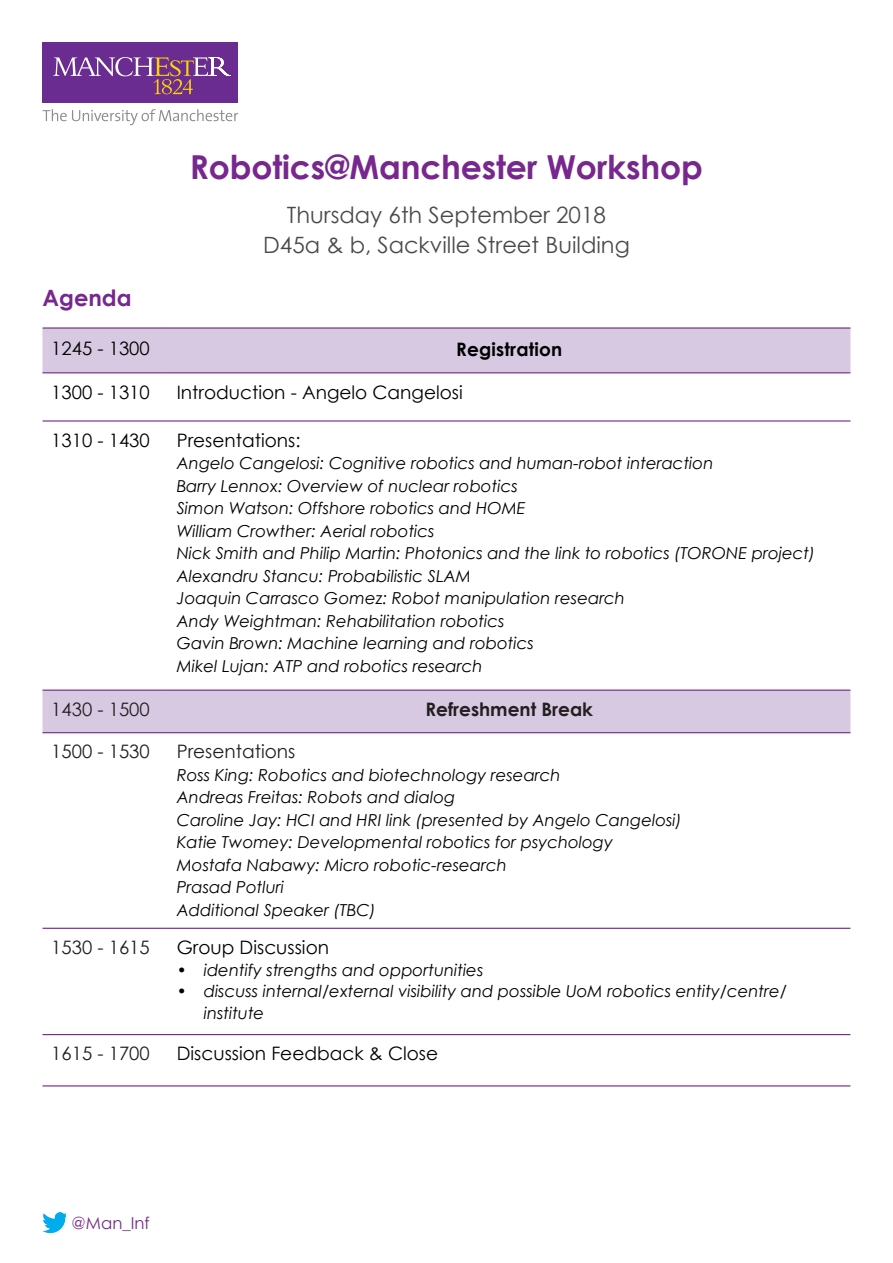
<style>
.page{position:relative;width:893px;height:1263px;background:#fff}
.page>*{position:absolute;margin:0;border:0;box-sizing:border-box;transform-origin:0 0}
.t1{font:700 33px "Century Gothic";letter-spacing:-.005em;color:#77278d}
.t2{font:22.5px "Century Gothic";color:#494a4b}
.t3{font:700 22.5px "Century Gothic";color:#77278d}
.t4{font:18.6px "Century Gothic";color:#000}
.t5{font:18.6px "Century Gothic";color:#231f20}
.t6{font:700 18.6px "Century Gothic";color:#231f20}
.t7{font:700 18.6px "Century Gothic";letter-spacing:.01em;color:#000}
.t8{font:italic 16.5px/21.6px "Century Gothic";color:#000}
.t9{font:16.5px "Century Gothic";color:#77278d}
</style>
<div class="page">
<svg style="left:43px;top:329px;width:807px;height:403px"></svg>
<hr style="left:43px;top:327px;width:125px;height:2px;background:#77278d">
<hr style="left:168px;top:327px;width:682px;height:2px;background:#77278d">
<hr style="left:43px;top:372px;width:125px;height:1px;background:#77278d">
<hr style="left:168px;top:372px;width:682px;height:1px;background:#77278d">
<hr style="left:43px;top:420px;width:125px;height:2px;background:#77278d">
<hr style="left:168px;top:420px;width:682px;height:2px;background:#77278d">
<hr style="left:43px;top:689px;width:125px;height:2px;background:#77278d">
<hr style="left:168px;top:689px;width:682px;height:2px;background:#77278d">
<hr style="left:43px;top:732px;width:125px;height:1px;background:#77278d">
<hr style="left:168px;top:732px;width:682px;height:1px;background:#77278d">
<hr style="left:43px;top:928px;width:125px;height:1px;background:#77278d">
<hr style="left:168px;top:928px;width:682px;height:1px;background:#77278d">
<hr style="left:43px;top:1034px;width:125px;height:1px;background:#77278d">
<hr style="left:168px;top:1034px;width:682px;height:1px;background:#77278d">
<hr style="left:43px;top:1085px;width:125px;height:1px;background:#77278d">
<hr style="left:168px;top:1085px;width:682px;height:1px;background:#77278d">
<div style="left:43px;top:43px;width:195px;height:60px;background:#6a2c91"></div>
<svg style="left:53px;top:57px;width:178px;height:37px"></svg>
<svg style="left:43px;top:109px;width:195px;height:16px"></svg>
<img style="left:43px;top:1213px;width:23px;height:20px">
<p class="t3" style="left:43px;top:281px;width:91px">Agenda</p>
<p class="t1" style="left:190px;top:142px;width:514px">Robotics@Manchester Workshop</p>
<p class="t2" style="left:287px;top:199px;width:320px">Thursday 6th September 2018</p>
<p class="t2" style="left:263px;top:229px;width:368px">D45a &amp; b, Sackville Street Building</p>
<p class="t4" style="left:51px;top:335px;width:100px">1245 - 1300</p>
<p class="t7" style="left:456px;top:335px;width:108px">Registration</p>
<p class="t4" style="left:51px;top:379px;width:100px">1300 - 1310</p>
<p class="t4" style="left:177px;top:379px;width:288px">Introduction - Angelo Cangelosi</p>
<p class="t4" style="left:51px;top:427px;width:100px">1310 - 1430</p>
<p class="t4" style="left:177px;top:427px;width:125px">Presentations:</p>
<p class="t8" style="left:177px;top:452px;width:538px">Angelo Cangelosi: Cognitive robotics and human-robot interaction</p>
<p class="t8" style="left:177px;top:475px;width:343px">Barry Lennox: Overview of nuclear robotics</p>
<p class="t8" style="left:177px;top:497px;width:350px">Simon Watson: Offshore robotics and HOME</p>
<p class="t8" style="left:177px;top:520px;width:259px">William Crowther: Aerial robotics</p>
<p class="t8" style="left:177px;top:542px;width:640px">Nick Smith and Philip Martin: Photonics and the link to robotics (TORONE project)</p>
<p class="t8" style="left:177px;top:565px;width:296px">Alexandru Stancu: Probabilistic SLAM</p>
<p class="t8" style="left:177px;top:587px;width:450px">Joaquin Carrasco Gomez: Robot manipulation research</p>
<p class="t8" style="left:177px;top:610px;width:329px">Andy Weightman: Rehabilitation robotics</p>
<p class="t8" style="left:177px;top:632px;width:359px">Gavin Brown: Machine learning and robotics</p>
<p class="t8" style="left:177px;top:655px;width:307px">Mikel Lujan: ATP and robotics research</p>
<p class="t5" style="left:51px;top:696px;width:100px">1430 - 1500</p>
<p class="t6" style="left:425px;top:695px;width:169px">Refreshment Break</p>
<p class="t5" style="left:51px;top:739px;width:100px">1500 - 1530</p>
<p class="t5" style="left:177px;top:739px;width:120px">Presentations</p>
<p class="t8" style="left:177px;top:764px;width:385px">Ross King: Robotics and biotechnology research</p>
<p class="t8" style="left:177px;top:786px;width:280px">Andreas Freitas: Robots and dialog</p>
<p class="t8" style="left:177px;top:809px;width:507px">Caroline Jay: HCI and HRI link (presented by Angelo Cangelosi)</p>
<p class="t8" style="left:177px;top:831px;width:438px">Katie Twomey: Developmental robotics for psychology</p>
<p class="t8" style="left:177px;top:854px;width:332px">Mostafa Nabawy: Micro robotic-research</p>
<p class="t8" style="left:177px;top:876px;width:109px">Prasad Potluri</p>
<p class="t8" style="left:177px;top:899px;width:201px">Additional Speaker (TBC)</p>
<p class="t5" style="left:51px;top:934px;width:100px">1530 - 1615</p>
<p class="t4" style="left:177px;top:934px;width:154px">Group Discussion</p>
<p class="t8" style="left:177px;top:958px;width:308px">• identify strengths and opportunities</p>
<p class="t8" style="left:204px;top:980px;width:585px;text-indent:-27px">• discuss internal/external visibility and possible UoM robotics entity/centre/ institute</p>
<p class="t5" style="left:51px;top:1040px;width:100px">1615 - 1700</p>
<p class="t4" style="left:177px;top:1040px;width:263px">Discussion Feedback &amp; Close</p>
<p class="t9" style="left:72px;top:1212px;width:80px">@Man_Inf</p>
</div>
